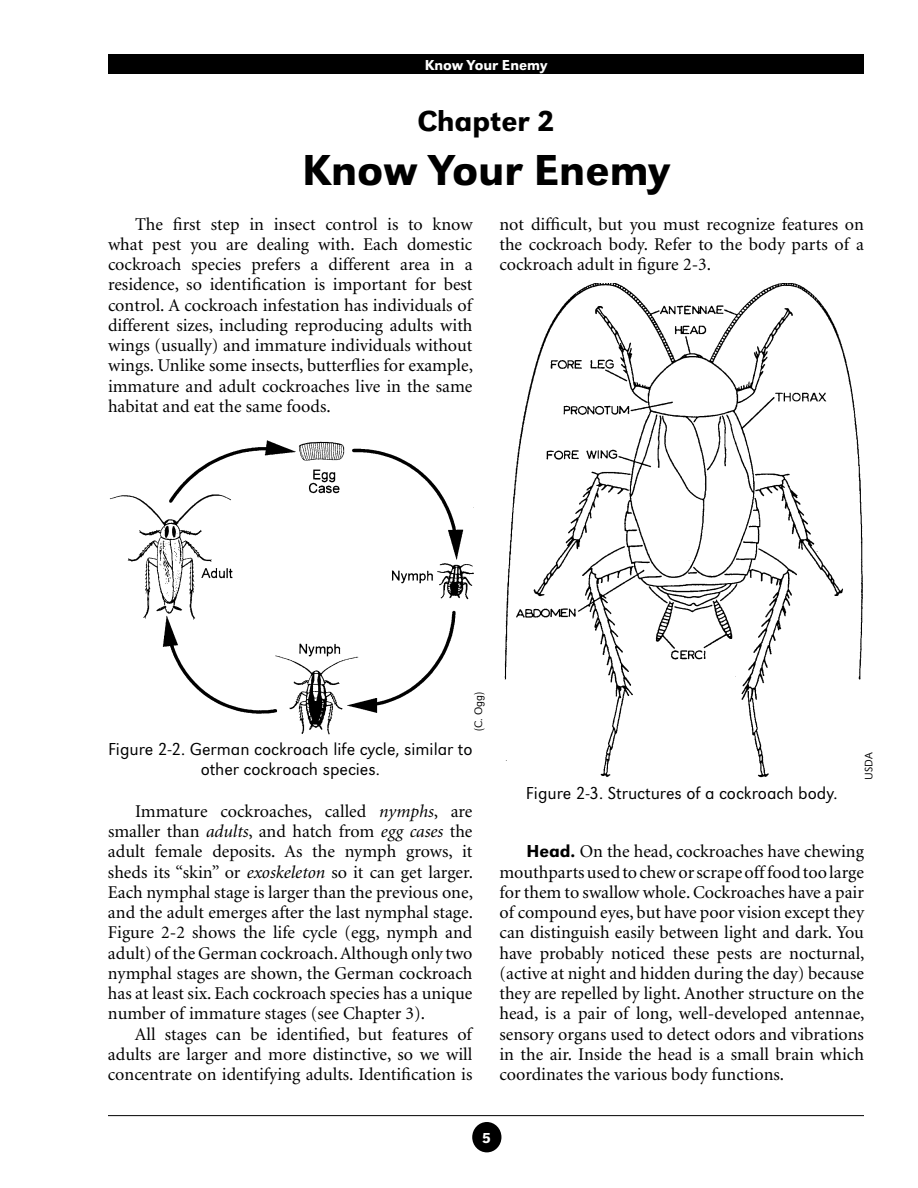
<style>
.page{position:relative;width:918px;height:1188px;background:#fff}
.page>*{position:absolute;margin:0;border:0;box-sizing:border-box;transform-origin:0 0}
.t1{font:500 45px "URW Grotesk T";color:#000}
.t2{font:500 30px "URW Grotesk T";color:#000}
.t3{font:18px/20.2px "Minion";color:#000;text-align:justify}
.t4{font:300 18px/20.2px "URW Grotesk T";color:#000;text-align:center}
.t5{font:500 15px "URW Grotesk T";color:#fff}
.t6{font:300 11.25px "URW Grotesk T";color:#000}
.s1{font-style:italic}
.s2{font-family:"URW Grotesk T";font-weight:500}
</style>
<div class="page">
<div style="left:108px;top:54px;width:756px;height:19px;background:#000"></div>
<div style="left:472px;top:1122px;width:29px;height:30px;background:#000;border-radius:50%"></div>
<hr style="left:108px;top:1115px;width:756px;height:1px;background:#000">
<img style="left:504px;top:283px;width:359px;height:495px">
<img style="left:109px;top:440px;width:365px;height:295px">
<p class="t5" style="left:425px;top:57px;width:124px">Know Your Enemy</p>
<h2 class="t2" style="left:417px;top:104px;width:139px">Chapter 2</h2>
<h1 class="t1" style="left:302px;top:144px;width:369px">Know Your Enemy</h1>
<p class="t3" style="left:108px;top:214px;width:367px;text-indent:27px">The first step in insect control is to know what pest you are dealing with. Each domestic cockroach species prefers a different area in a residence, so identification is important for best control. A cockroach infestation has individuals of different sizes, including reproducing adults with wings (usually) and immature individuals without wings. Unlike some insects, butterflies for example, immature and adult cockroaches live in the same habitat and eat the same foods.</p>
<p class="t3" style="left:499px;top:214px;width:366px">not difficult, but you must recognize features on the cockroach body. Refer to the body parts of a cockroach adult in figure 2-3.</p>
<p class="t6" style="left:472px;top:731px;width:40px;rotate:-90deg">(C. Ogg)</p>
<p class="t4" style="left:108px;top:739px;width:366px">Figure 2-2. German cockroach life cycle, similar to other cockroach species.</p>
<p class="t3" style="left:108px;top:802px;width:367px;text-indent:27px">Immature cockroaches, called <span class="s1">nymphs</span>, are smaller than <span class="s1">adults</span>, and hatch from <span class="s1">egg cases</span> the adult female deposits. As the nymph grows, it sheds its “skin” or <span class="s1">exoskeleton</span> so it can get larger.<br>Each nymphal stage is larger than the previous one, and the adult emerges after the last nymphal stage.<br>Figure 2-2 shows the life cycle (egg, nymph and adult) of the German cockroach. Although only two nymphal stages are shown, the German cockroach has at least six. Each cockroach species has a unique number of immature stages (see Chapter 3).</p>
<p class="t3" style="left:108px;top:1024px;width:366px;text-indent:27px">All stages can be identified, but features of adults are larger and more distinctive, so we will concentrate on identifying adults. Identification is</p>
<p class="t4" style="left:526px;top:783px;width:313px">Figure 2-3. Structures of a cockroach body.</p>
<p class="t6" style="left:863px;top:780px;width:29px;rotate:-90deg">USDA</p>
<p class="t3" style="left:500px;top:842px;width:367px;text-indent:27px"><span class="s2">Head.</span> On the head, cockroaches have chewing mouthparts used to chew or scrape off food too large for them to swallow whole. Cockroaches have a pair of compound eyes, but have poor vision except they can distinguish easily between light and dark. You have probably noticed these pests are nocturnal, (active at night and hidden during the day) because they are repelled by light. Another structure on the head, is a pair of long, well-developed antennae, sensory organs used to detect odors and vibrations in the air. Inside the head is a small brain which coordinates the various body functions.</p>
<p class="t5" style="left:482px;top:1129px;width:10px">5</p>
</div>
